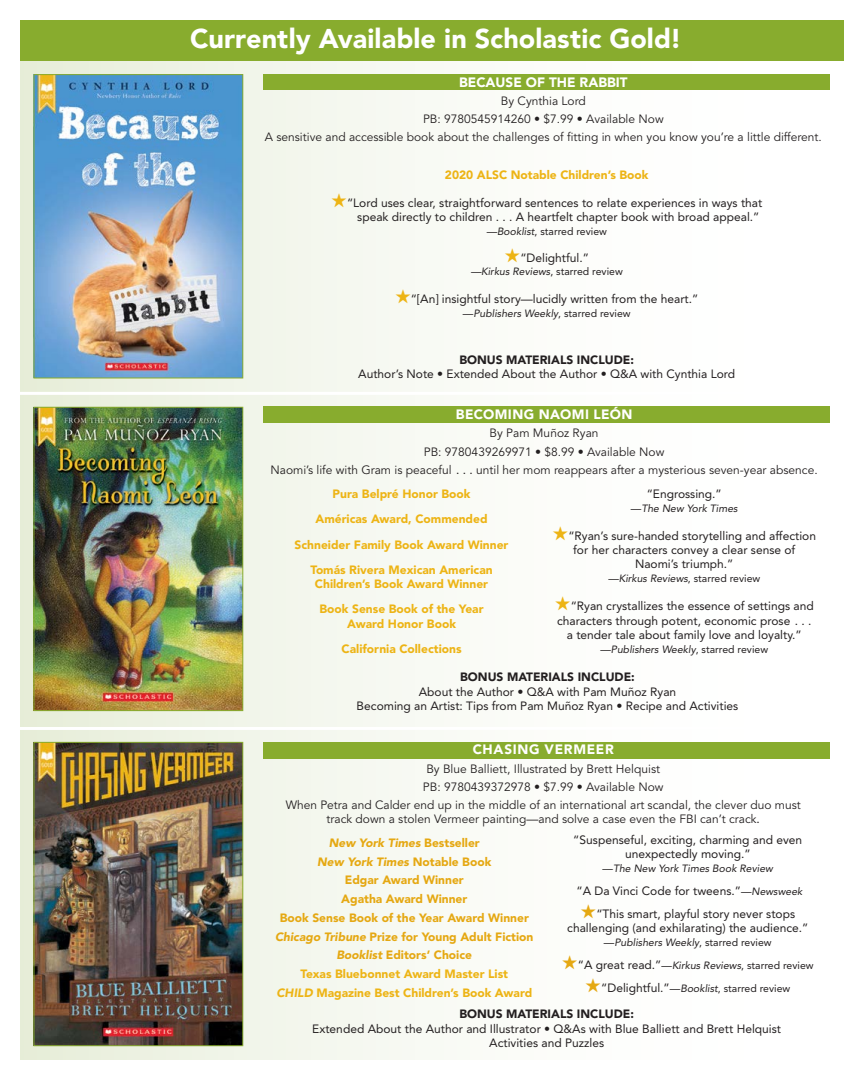
<style>
.page{position:relative;width:864px;height:1080px;background:#fff}
.page>*{position:absolute;margin:0;border:0;box-sizing:border-box;transform-origin:0 0}
.t1{font:900 27px "Avenir LT Std";letter-spacing:.005em;color:#fff}
.t2{font:900 13.5px "Avenir LT Std";color:#fff}
.t3{font:900 13.5px "Avenir LT Std";letter-spacing:.03em;color:#fff}
.t4{font:900 13.5px "Avenir LT Std";letter-spacing:.05em;color:#fff}
.t5{font:12px/14.4px "Avenir LT Std";color:#231f20;text-align:center}
.t6{font:12px/18.1px "Avenir LT Std";color:#231f20;text-align:center}
.t7{font:900 12px/18.8px "Avenir LT Std";color:#e5a812;text-align:center}
.t8{font:900 12px/25.2px "Avenir LT Std";color:#edb415;text-align:center}
.t9{font:900 12px "Avenir LT Std";color:#231f20}
.t10{font:italic 10.5px "Avenir LT Std";color:#231f20}
.t11{font:10.5px "Avenir LT Std";color:#231f20}
.s1{color:#edb415}
.s2{font-style:italic}
.s3{font-style:normal}
.s4{font-style:inherit}
.s5{font-weight:900;font-style:italic;color:#e5a812}
.s6{font-weight:900;color:#e5a812}
.s7{font-style:italic;color:#edb415}
.s8{font-size:10.5px}
.s9{font-style:italic;font-size:10.5px}
.s10{color:#e5a812}
.s11{font-size:12px}
</style>
<div class="page">
<div style="left:20px;top:20px;width:824px;height:1040px;background:linear-gradient(to right,#e7eeda,#fff)"></div>
<hr style="left:0;top:727px;width:864px;height:3px;background:#fff">
<hr style="left:0;top:392px;width:864px;height:3px;background:#fff">
<img style="left:36px;top:409px;width:205px;height:300px">
<div style="left:34px;top:407px;width:209px;height:304px;border:1px solid #88ac2e"></div>
<img style="left:36px;top:744px;width:205px;height:300px">
<div style="left:34px;top:742px;width:209px;height:304px;border:1px solid #88ac2e"></div>
<img style="left:36px;top:76px;width:205px;height:300px">
<div style="left:34px;top:74px;width:209px;height:304px;border:1px solid #88ac2e"></div>
<div style="left:20px;top:20px;width:824px;height:41px;background:#88ac2e"></div>
<div style="left:263px;top:74px;width:567px;height:16px;background:#88ac2e"></div>
<div style="left:263px;top:407px;width:567px;height:16px;background:#88ac2e"></div>
<div style="left:263px;top:742px;width:567px;height:16px;background:#88ac2e"></div>
<h1 class="t1" style="left:190px;top:23px;width:493px">Currently Available in Scholastic Gold!</h1>
<p class="t2" style="left:459px;top:74px;width:170px">BECAUSE OF THE RABBIT</p>
<p class="t6" style="left:265px;top:92px;width:559px">By Cynthia Lord<br>PB: 9780545914260 • $7.99 • Available Now<br>A sensitive and accessible book about the challenges of fitting in when you know you’re a little different.</p>
<p class="t8" style="left:445px;top:162px;width:205px">2020 ALSC Notable Children’s Book</p>
<p class="t5" style="left:331px;top:196px;width:433px;text-align:right"><span class="s1">★</span>“Lord uses clear, straightforward sentences to relate experiences in ways that speak directly to children . . . A heartfelt chapter book with broad appeal.”</p>
<p class="t11" style="left:487px;top:225px;width:122px"><span class="s2">—Booklist</span>, starred review</p>
<p class="t5" style="left:504px;top:250px;width:86px"><span class="s1">★</span>“Delightful.”</p>
<p class="t10" style="left:471px;top:265px;width:154px">—Kirkus Reviews<span class="s3">, starred review</span></p>
<p class="t5" style="left:395px;top:292px;width:305px"><span class="s1">★</span>“[An] insightful story—lucidly written from the heart.”</p>
<p class="t10" style="left:463px;top:307px;width:169px"><span class="s3">—</span>Publishers Weekly<span class="s3">, starred review</span></p>
<p class="t9" style="left:459px;top:353px;width:176px">BONUS MATERIALS INCLUDE:</p>
<p class="t5" style="left:358px;top:367px;width:378px">Author’s Note • Extended About the Author • Q&amp;A with Cynthia Lord</p>
<p class="t3" style="left:456px;top:406px;width:178px">BECOMING NAOMI LEÓN</p>
<p class="t6" style="left:271px;top:425px;width:549px">By Pam Muñoz Ryan<br>PB: 9780439269971 • $8.99 • Available Now<br>Naomi’s life with Gram is peaceful <span class="s4">. . .</span> until her mom reappears after a mysterious seven-year absence.</p>
<p class="t8" style="left:295px;top:481px;width:215px">Pura Belpré Honor Book<br>Américas Award, Commended<br>Schneider Family Book Award Winner<br>Tomás Rivera Mexican American</p>
<p class="t8" style="left:315px;top:571px;width:175px">Children’s Book Award Winner<br>Book Sense Book of the Year</p>
<p class="t8" style="left:342px;top:611px;width:121px">Award Honor Book<br>California Collections</p>
<p class="t5" style="left:647px;top:487px;width:77px">“Engrossing.”</p>
<p class="t10" style="left:631px;top:502px;width:108px"><span class="s3">—</span>The New York Times</p>
<p class="t5" style="left:552px;top:528px;width:265px"><span class="s1">★</span>“Ryan’s sure-handed storytelling and affection for her characters convey a clear sense of<br>Naomi’s triumph.”</p>
<p class="t10" style="left:608px;top:572px;width:154px">—Kirkus Reviews<span class="s3">, starred review</span></p>
<p class="t5" style="left:555px;top:598px;width:260px"><span class="s1">★</span>“Ryan crystallizes the essence of settings and characters through potent, economic prose . . . a tender tale about family love and loyalty.”</p>
<p class="t10" style="left:600px;top:643px;width:169px"><span class="s3">—</span>Publishers Weekly<span class="s3">, starred review</span></p>
<p class="t9" style="left:460px;top:670px;width:176px">BONUS MATERIALS INCLUDE:</p>
<p class="t5" style="left:357px;top:684px;width:383px">About the Author • Q&amp;A with Pam Muñoz Ryan<br>Becoming an Artist: Tips from Pam Muñoz Ryan • Recipe and Activities</p>
<p class="t4" style="left:473px;top:741px;width:143px">CHASING VERMEER</p>
<p class="t6" style="left:286px;top:760px;width:517px">By Blue Balliett, Illustrated by Brett Helquist<br>PB: 9780439372978 • $7.99 • Available Now<br>When Petra and Calder end up in the middle of an international art scandal, the clever duo must</p>
<p class="t6" style="left:327px;top:808px;width:435px;line-height:23.7px;text-align:left">track down a stolen Vermeer painting—and solve a case even the FBI can’t crack<span class="s4">.<br></span><span class="s5">New York Times</span> <span class="s6">Bestseller</span></p>
<p class="t7" style="left:275px;top:852px;width:260px"><span class="s2">New York Times</span> Notable Book<br>Edgar Award Winner<br>Agatha Award Winner<br>Book Sense Book of the Year Award Winner<br><span class="s2">Chicago Tribune</span> Prize for Young Adult Fiction<br><span class="s2">Booklist</span> Editors’ Choice<br><span class="s1">Texas Bluebonnet Award Master List<br></span><span class="s7">CHILD</span> <span class="s1">Magazine Best Children’s Book Award</span></p>
<p class="t5" style="left:573px;top:833px;width:230px">“Suspenseful, exciting, charming and even unexpectedly moving.”</p>
<p class="t10" style="left:603px;top:862px;width:172px"><span class="s3">—</span>The New York Times Book Review</p>
<p class="t5" style="left:576px;top:884px;width:228px">“A Da Vinci Code for tweens.”<span class="s8">—</span><span class="s9">Newsweek</span></p>
<p class="t5" style="left:567px;top:907px;width:243px"><span class="s10">★</span>“This smart, playful story never stops challenging (and exhilarating) the audience.”</p>
<p class="t10" style="left:604px;top:936px;width:169px"><span class="s3">—</span>Publishers Weekly<span class="s3">, starred review</span></p>
<p class="t11" style="left:562px;top:959px;width:253px"><span class="s10">★</span><span class="s11">“A great read.”</span>—<span class="s2">Kirkus Reviews</span>, starred review</p>
<p class="t11" style="left:585px;top:982px;width:207px"><span class="s10">★</span><span class="s11">“Delightful.”</span>—<span class="s2">Booklist</span>, starred review</p>
<p class="t9" style="left:459px;top:1007px;width:176px">BONUS MATERIALS INCLUDE:</p>
<p class="t5" style="left:312px;top:1021px;width:470px">Extended About the Author and Illustrator • Q&amp;As with Blue Balliett and Brett Helquist<br>Activities and Puzzles</p>
</div>
